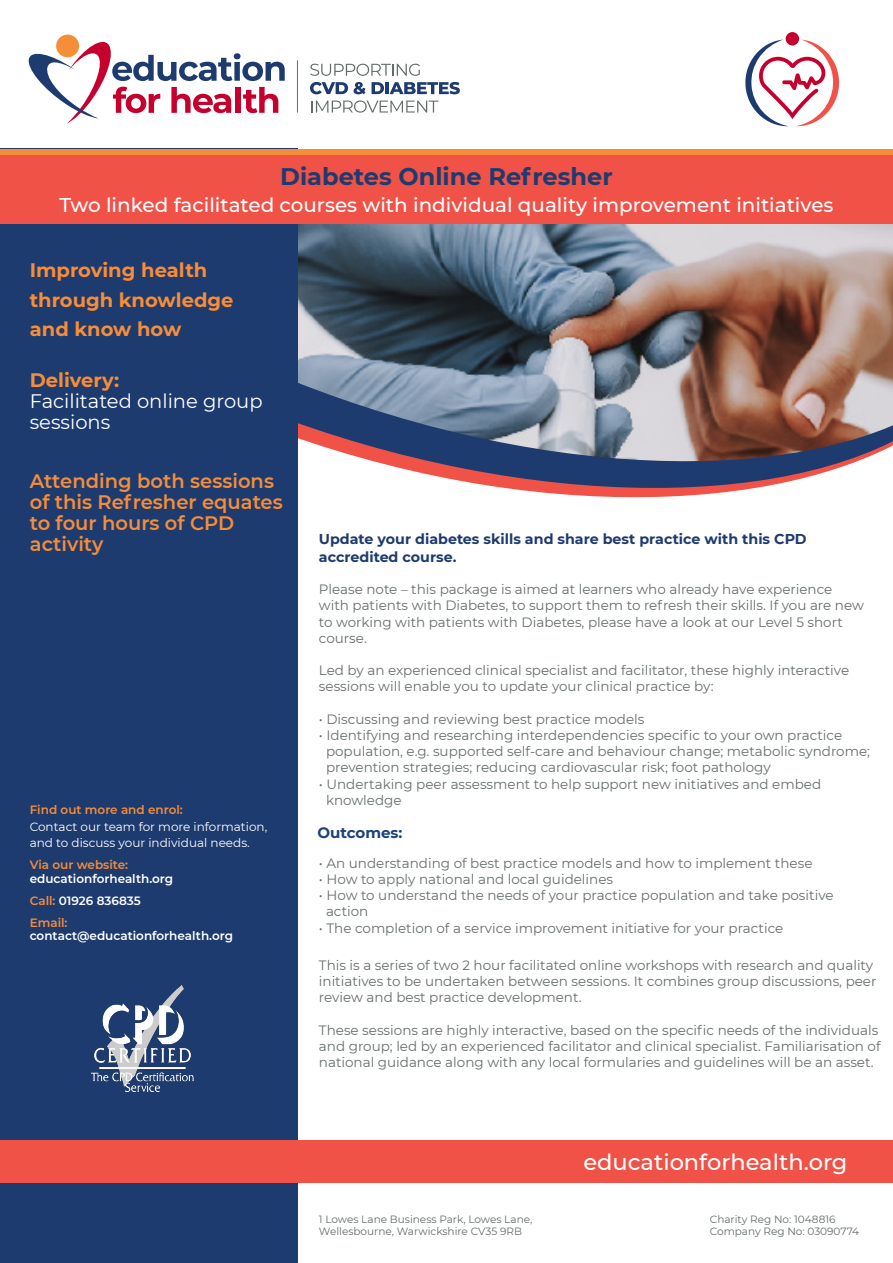
<style>
.page{position:relative;width:893px;height:1263px;background:#fff}
.page>*{position:absolute;margin:0;border:0;box-sizing:border-box;transform-origin:0 0}
.t1{font:700 24px "Montserrat";color:#1e3b6f}
.t2{font:500 22.5px "Montserrat";color:#fff}
.t3{font:500 19.95px "Montserrat";color:#fff}
.t4{font:600 19.5px/21px "Montserrat";color:#f68d38}
.t5{font:700 19.5px "Montserrat";color:#f68d38}
.t6{font:19.5px/21px "Montserrat";color:#fff}
.t7{font:700 15px "Montserrat";color:#1c417b}
.t8{font:700 14.25px/18px "Montserrat";color:#1e3b6f}
.t9{font:13.5px/16.2px "Montserrat";color:#676e6d}
.t10{font:600 12px/13.5px "Montserrat";color:#fff}
.t11{font:12px/16.5px "Montserrat";color:#fff}
.t12{font:10.5px/12px "Montserrat";color:#656b6b}
.s1{font-weight:700;color:#f68d38}
.s2{font-weight:600;color:#f68d38}
.s3{color:#f68d38}
</style>
<div class="page">
<svg style="left:298px;top:223px;width:595px;height:275px;background:#867e86"></svg>
<div style="left:0;top:149px;width:298px;height:1114px;background:#1e3b6f"></div>
<div style="left:0;top:1140px;width:893px;height:43px;background:#f05248"></div>
<img style="left:91px;top:986px;width:103px;height:105px">
<div style="left:0;top:149px;width:893px;height:6px;background:#f68d38"></div>
<div style="left:0;top:155px;width:893px;height:68px;background:#f05248"></div>
<svg style="left:28px;top:34px;width:257px;height:90px"></svg>
<hr style="left:297px;top:60px;width:1px;height:53px;background:#656b6b">
<svg style="left:310px;top:64px;width:110px;height:12px"></svg>
<svg style="left:310px;top:82px;width:38px;height:12px"></svg>
<svg style="left:354px;top:82px;width:12px;height:12px"></svg>
<svg style="left:372px;top:82px;width:12px;height:12px"></svg>
<hr style="left:385px;top:82px;width:4px;height:12px;background:#1e3b6f">
<svg style="left:390px;top:82px;width:70px;height:12px"></svg>
<svg style="left:311px;top:100px;width:127px;height:13px"></svg>
<div style="left:786px;top:32px;width:13px;height:14px;background:#c5002e;border-radius:50%"></div>
<svg style="left:745px;top:40px;width:94px;height:86px"></svg>
<p class="t1" style="left:280px;top:160px;width:334px">Diabetes Online Refresher</p>
<p class="t3" style="left:59px;top:191px;width:775px">Two linked facilitated courses with individual quality improvement initiatives</p>
<p class="t5" style="left:30px;top:256px;width:179px">Improving health</p>
<p class="t5" style="left:30px;top:286px;width:205px">through knowledge</p>
<p class="t5" style="left:30px;top:315px;width:153px">and know how</p>
<p class="t6" style="left:30px;top:369px;width:234px"><span class="s1">Delivery:<br></span>Facilitated online group sessions</p>
<p class="t4" style="left:30px;top:469px;width:255px">Attending both sessions of this Refresher equates to four hours of CPD activity</p>
<p class="t11" style="left:30px;top:801px;width:239px"><span class="s2">Find out more and enrol:<br></span>Contact our team for more information, and to discuss your individual needs.</p>
<p class="t10" style="left:30px;top:858px;width:145px"><span class="s3">Via our website: </span>educationforhealth.org</p>
<p class="t10" style="left:30px;top:893px;width:112px"><span class="s3">Call:</span> 01926 836835</p>
<p class="t10" style="left:30px;top:915px;width:205px"><span class="s3">Email: </span>contact@educationforhealth.org</p>
<p class="t8" style="left:319px;top:529px;width:489px">Update your diabetes skills and share best practice with this CPD accredited course.</p>
<p class="t9" style="left:319px;top:581px;width:546px">Please note – this package is aimed at learners who already have experience with patients with Diabetes, to support them to refresh their skills. If you are new to working with patients with Diabetes, please have a look at our Level 5 short course.</p>
<p class="t9" style="left:319px;top:662px;width:532px">Led by an experienced clinical specialist and facilitator, these highly interactive</p>
<p class="t9" style="left:319px;top:678px;width:396px">sessions will enable you to update your clinical practice by:</p>
<p class="t9" style="left:319px;top:710px;width:327px">• Discussing and reviewing best practice models</p>
<p class="t9" style="left:326px;top:727px;width:546px;text-indent:-7px">• Identifying and researching interdependencies specific to your own practice population, e.g. supported self-care and behaviour change; metabolic syndrome; prevention strategies; reducing cardiovascular risk; foot pathology</p>
<p class="t9" style="left:319px;top:775px;width:504px">• Undertaking peer assessment to help support new initiatives and embed</p>
<p class="t9" style="left:326px;top:791px;width:77px">knowledge</p>
<p class="t7" style="left:317px;top:822px;width:87px">Outcomes:</p>
<p class="t9" style="left:319px;top:854px;width:495px">• An understanding of best practice models and how to implement these</p>
<p class="t9" style="left:319px;top:871px;width:296px">• How to apply national and local guidelines</p>
<p class="t9" style="left:326px;top:887px;width:509px;text-indent:-7px">• How to understand the needs of your practice population and take positive action</p>
<p class="t9" style="left:319px;top:919px;width:466px">• The completion of a service improvement initiative for your practice</p>
<p class="t9" style="left:319px;top:956px;width:559px">This is a series of two 2 hour facilitated online workshops with research and quality initiatives to be undertaken between sessions. It combines group discussions, peer review and best practice development.</p>
<p class="t9" style="left:319px;top:1021px;width:563px">These sessions are highly interactive, based on the specific needs of the individuals and group; led by an experienced facilitator and clinical specialist. Familiarisation of national guidance along with any local formularies and guidelines will be an asset.</p>
<p class="t12" style="left:319px;top:1213px;width:215px">1 Lowes Lane Business Park, Lowes Lane,<br>Wellesbourne, Warwickshire CV35 9RB</p>
<p class="t2" style="left:583px;top:1146px;width:266px">educationforhealth.org</p>
<p class="t12" style="left:710px;top:1213px;width:127px">Charity Reg No: 1048816</p>
<p class="t12" style="left:710px;top:1225px;width:151px">Company Reg No: 03090774</p>
</div>
